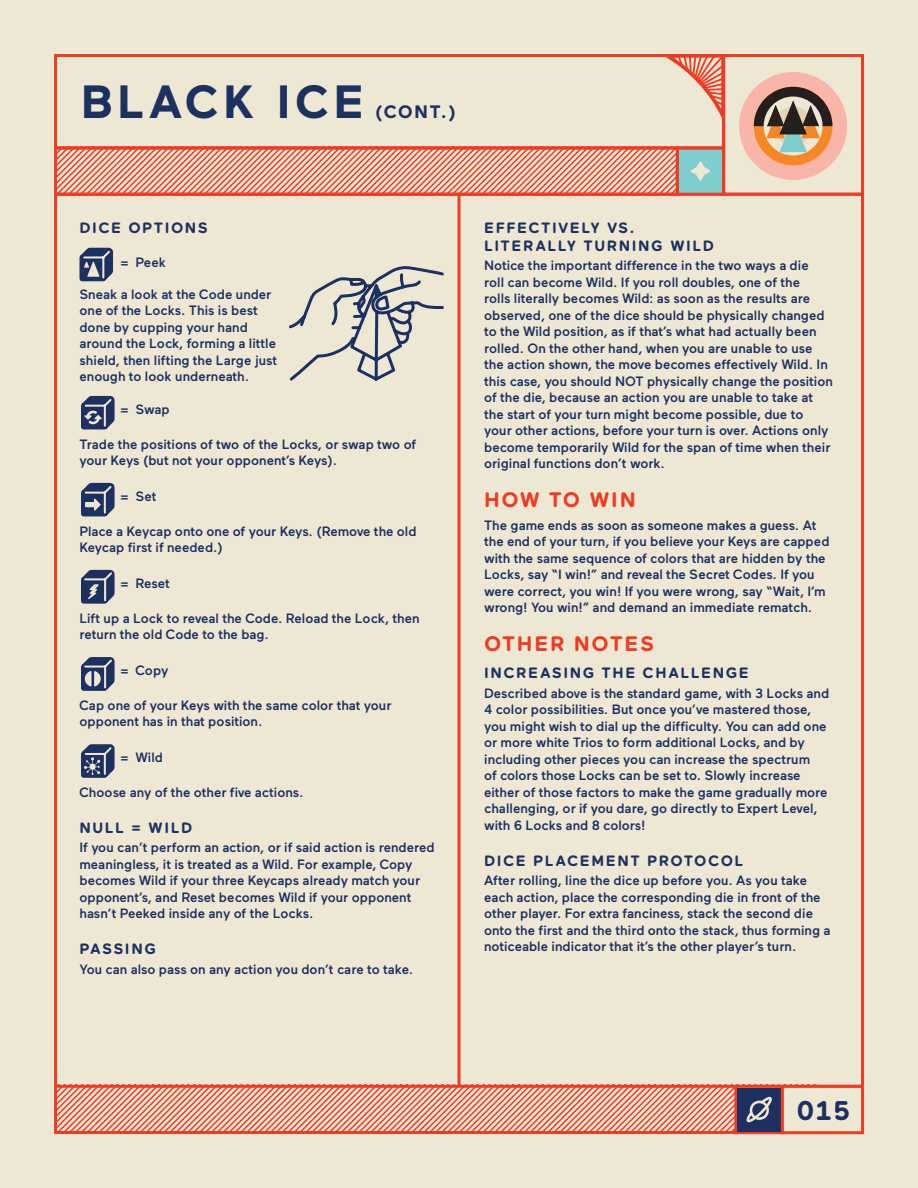
<style>
.page{position:relative;width:918px;height:1188px;background:#eee7d4}
.page>*{position:absolute;margin:0;border:0;box-sizing:border-box;transform-origin:0 0}
.t1{font:700 46.5px "Maax";letter-spacing:.1em;color:#1c3160}
.t2{font:700 27px "Maax Rounded";color:#1c3160}
.t3{font:700 21px "Maax Rounded";letter-spacing:.075em;color:#ef3c24}
.t4{font:700 18px "Maax";color:#1c3160}
.Body_Copy{font:700 15px "Maax Rounded";letter-spacing:.1em;color:#1c3160}
.Body_Copy-2{font:500 13.5px/16.5px "Maax";color:#1c3160}
</style>
<div class="page">
<svg style="left:739px;top:72px;width:108px;height:108px"></svg>
<hr style="left:458px;top:193px;width:2px;height:892px;background:#ef3c24">
<svg style="left:79px;top:247px;width:35px;height:35px"></svg>
<svg style="left:81px;top:395px;width:34px;height:35px"></svg>
<svg style="left:81px;top:482px;width:34px;height:35px"></svg>
<svg style="left:81px;top:569px;width:34px;height:35px"></svg>
<svg style="left:81px;top:657px;width:34px;height:34px"></svg>
<svg style="left:81px;top:744px;width:34px;height:34px"></svg>
<svg style="left:289px;top:266px;width:155px;height:115px"></svg>
<div style="left:679px;top:149px;width:43px;height:44px;background:#7ecece"></div>
<svg style="left:691px;top:161px;width:19px;height:20px"></svg>
<svg style="left:58px;top:151px;width:617px;height:41px"></svg>
<div style="left:54px;top:147px;width:625px;height:49px;border:3px solid #ef3c24"></div>
<div style="left:54px;top:54px;width:671px;height:95px;border:3px solid #ef3c24"></div>
<svg style="left:662px;top:54px;width:60px;height:78px"></svg>
<div style="left:722px;top:54px;width:142px;height:142px;border:3px solid #ef3c24"></div>
<div style="left:676px;top:147px;width:49px;height:49px;border:3px solid #ef3c24"></div>
<svg style="left:54px;top:1085px;width:727px;height:49px"></svg>
<div style="left:781px;top:1085px;width:83px;height:49px;background:#eee7d4;border:3px solid #ef3c24"></div>
<p class="t1" style="left:81px;top:77px;width:284px">BLACK ICE</p>
<p class="t4" style="left:375px;top:102px;width:82px">(CONT.)</p>
<p class="Body_Copy" style="left:80px;top:219px;width:130px">DICE OPTIONS</p>
<p class="Body_Copy-2" style="left:120px;top:255px;width:48px">= Peek</p>
<p class="Body_Copy-2" style="left:80px;top:286px;width:199px">Sneak a look at the Code under one of the Locks. This is best done by cupping your hand around the Lock, forming a little shield, then lifting the Large just enough to look underneath.</p>
<p class="Body_Copy-2" style="left:120px;top:402px;width:51px">= Swap</p>
<p class="Body_Copy-2" style="left:80px;top:436px;width:338px">Trade the positions of two of the Locks, or swap two of your Keys (but not your opponent’s Keys).</p>
<p class="Body_Copy-2" style="left:120px;top:489px;width:38px">= Set</p>
<p class="Body_Copy-2" style="left:80px;top:523px;width:339px">Place a Keycap onto one of your Keys. (Remove the old<br>Keycap first if needed.)</p>
<p class="Body_Copy-2" style="left:120px;top:576px;width:51px">= Reset</p>
<p class="Body_Copy-2" style="left:80px;top:610px;width:342px">Lift up a Lock to reveal the Code. Reload the Lock, then return the old Code to the bag.</p>
<p class="Body_Copy-2" style="left:120px;top:663px;width:50px">= Copy</p>
<p class="Body_Copy-2" style="left:80px;top:697px;width:314px">Cap one of your Keys with the same color that your opponent has in that position.</p>
<p class="Body_Copy-2" style="left:120px;top:750px;width:44px">= Wild</p>
<p class="Body_Copy-2" style="left:80px;top:784px;width:226px">Choose any of the other five actions.</p>
<p class="Body_Copy" style="left:80px;top:819px;width:114px">NULL = WILD</p>
<p class="Body_Copy-2" style="left:80px;top:840px;width:357px">If you can’t perform an action, or if said action is rendered meaningless, it is treated as a Wild. For example, Copy becomes Wild if your three Keycaps already match your opponent’s, and Reset becomes Wild if your opponent hasn’t Peeked inside any of the Locks.</p>
<p class="Body_Copy" style="left:80px;top:940px;width:78px">PASSING</p>
<p class="Body_Copy-2" style="left:80px;top:961px;width:335px">You can also pass on any action you don’t care to take.</p>
<p class="Body_Copy" style="left:484px;top:219px;width:152px">EFFECTIVELY VS.</p>
<p class="Body_Copy" style="left:484px;top:237px;width:231px">LITERALLY TURNING WILD</p>
<p class="Body_Copy-2" style="left:484px;top:258px;width:350px">Notice the important difference in the two ways a die<br>roll can become Wild. If you roll doubles, one of the<br>rolls literally becomes Wild: as soon as the results are observed, one of the dice should be physically changed to the Wild position, as if that’s what had actually been rolled. On the other hand, when you are unable to use the action shown, the move becomes effectively Wild. In this case, you should NOT physically change the position of the die, because an action you are unable to take at the start of your turn might become possible, due to your other actions, before your turn is over. Actions only become temporarily Wild for the span of time when their original functions don’t work.</p>
<p class="t3" style="left:484px;top:487px;width:153px">HOW TO WIN</p>
<p class="Body_Copy-2" style="left:484px;top:517px;width:347px">The game ends as soon as someone makes a guess. At the end of your turn, if you believe your Keys are capped with the same sequence of colors that are hidden by the Locks, say “I win!” and reveal the Secret Codes. If you were correct, you win! If you were wrong, say “Wait, I’m wrong! You win!” and demand an immediate rematch.</p>
<p class="t3" style="left:484px;top:631px;width:171px">OTHER NOTES</p>
<p class="Body_Copy" style="left:484px;top:664px;width:266px">INCREASING THE CHALLENGE</p>
<p class="Body_Copy-2" style="left:484px;top:685px;width:347px">Described above is the standard game, with 3 Locks and 4 color possibilities. But once you’ve mastered those, you might wish to dial up the difficulty. You can add one or more white Trios to form additional Locks, and by including other pieces you can increase the spectrum<br>of colors those Locks can be set to. Slowly increase either of those factors to make the game gradually more challenging, or if you dare, go directly to Expert Level, with 6 Locks and 8 colors!</p>
<p class="Body_Copy" style="left:484px;top:852px;width:261px">DICE PLACEMENT PROTOCOL</p>
<p class="Body_Copy-2" style="left:484px;top:873px;width:348px">After rolling, line the dice up before you. As you take each action, place the corresponding die in front of the other player. For extra fanciness, stack the second die onto the first and the third onto the stack, thus forming a noticeable indicator that it’s the other player’s turn.</p>
<p class="t2" style="left:796px;top:1094px;width:55px">015</p>
</div>
